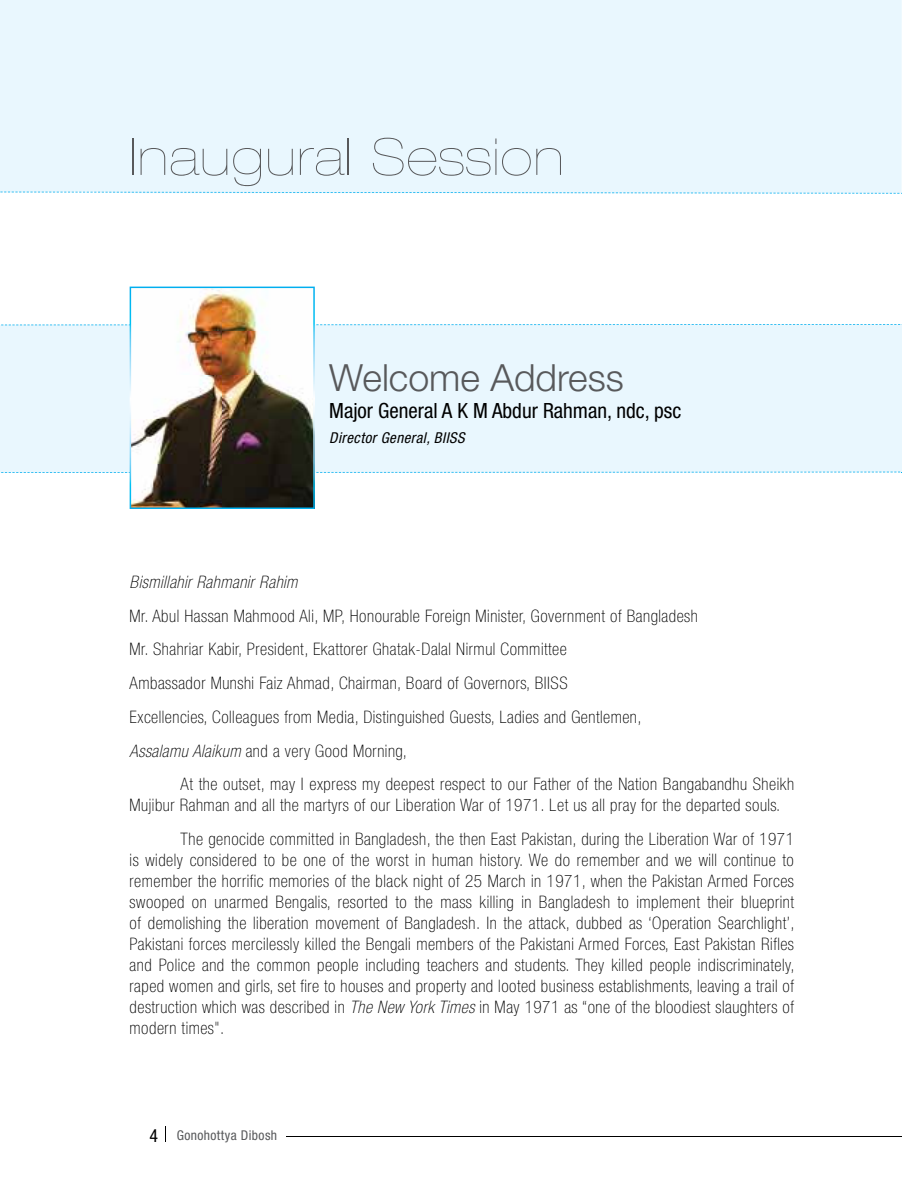
<style>
.page{position:relative;width:902px;height:1188px;background:#fff}
.page>*{position:absolute;margin:0;border:0;box-sizing:border-box;transform-origin:0 0}
.t1{font:900 expanded 51px "Helvetica Neue";letter-spacing:.03em;color:#58595b}
.t2{font:300 37.5px "Helvetica Neue";color:#58595b}
.t3{font:condensed 21px "Helvetica Neue";color:#000}
.t4{font:100 condensed 17.25px/21px "Helvetica Neue";letter-spacing:.03em;color:#000}
.t5{font:italic 100 condensed 17.25px "Helvetica Neue";letter-spacing:.03em;color:#000}
.t6{font:italic condensed 15px "Helvetica Neue";letter-spacing:.03em;color:#000}
.t7{font:condensed 13.5px "Helvetica Neue";letter-spacing:.03em;color:#58595b}
.s1{font-style:italic}
.s2{font-size:18px;color:#000}
</style>
<div class="page">
<hr style="left:286px;top:1136px;width:616px;height:1px;background:#000">
<svg style="left:165px;top:1126px;width:1px;height:16px"></svg>
<svg style="left:1px;top:287px;width:901px;height:222px"></svg>
<div style="left:0;top:0;width:902px;height:192px;background:#e9f7fe"></div>
<svg style="left:0;top:192px;width:902px;height:2px"></svg>
<h1 class="t1" style="left:130px;top:127px;width:436px">Inaugural Session</h1>
<h2 class="t2" style="left:329px;top:355px;width:296px">Welcome Address</h2>
<p class="t3" style="left:329px;top:398px;width:354px">Major General A K M Abdur Rahman, ndc, psc</p>
<p class="t6" style="left:329px;top:429px;width:137px">Director General, BIISS</p>
<p class="t5" style="left:130px;top:572px;width:169px">Bismillahir Rahmanir Rahim</p>
<p class="t4" style="left:130px;top:599px;width:570px;line-height:33.8px">Mr. Abul Hassan Mahmood Ali, MP, Honourable Foreign Minister, Government of Bangladesh Mr. Shahriar Kabir, President, Ekattorer Ghatak-Dalal Nirmul Committee<br>Ambassador Munshi Faiz Ahmad, Chairman, Board of Governors, BIISS<br>Excellencies, Colleagues from Media, Distinguished Guests, Ladies and Gentlemen, <span class="s1">Assalamu Alaikum</span> and a very Good Morning,</p>
<p class="t4" style="left:130px;top:774px;width:666px;text-indent:51px">At the outset, may I express my deepest respect to our Father of the Nation Bangabandhu Sheikh<br>Mujibur Rahman and all the martyrs of our Liberation War of 1971. Let us all pray for the departed souls.</p>
<p class="t4" style="left:130px;top:829px;width:666px;text-align:justify;text-indent:51px">The genocide committed in Bangladesh, the then East Pakistan, during the Liberation War of 1971 is widely considered to be one of the worst in human history. We do remember and we will continue to remember the horrific memories of the black night of 25 March in 1971, when the Pakistan Armed Forces swooped on unarmed Bengalis, resorted to the mass killing in Bangladesh to implement their blueprint of demolishing the liberation movement of Bangladesh. In the attack, dubbed as ‘Operation Searchlight’, Pakistani forces mercilessly killed the Bengali members of the Pakistani Armed Forces, East Pakistan Rifles and Police and the common people including teachers and students. They killed people indiscriminately, raped women and girls, set fire to houses and property and looted business establishments, leaving a trail of destruction which was described in <span class="s1">The New York Times</span> in May 1971 as “one of the bloodiest slaughters of modern times".</p>
<p class="t7" style="left:149px;top:1128px;width:129px"><span class="s2">4</span> Gonohottya Dibosh</p>
</div>
